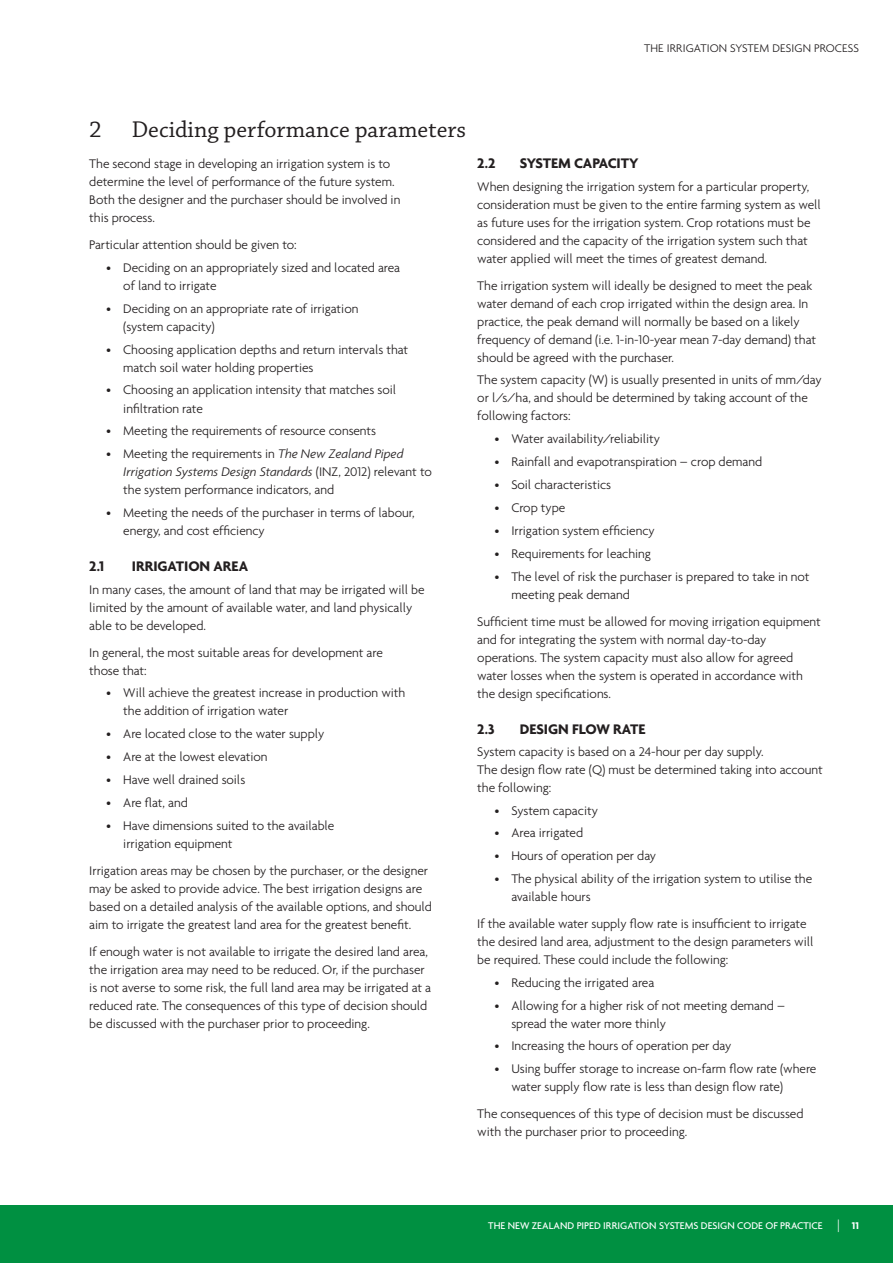
<style>
.page{position:relative;width:893px;height:1263px;background:#fff}
.page>*{position:absolute;margin:0;border:0;box-sizing:border-box;transform-origin:0 0}
._2_-_Heading_2{font:24px "Chaparral Pro";color:#231f20}
.Subheads_in_Copy{font:700 15px "Agenda";letter-spacing:-.005em;color:#231f20}
.Body_Copy_Tech{font:300 13.5px/18px "Agenda";letter-spacing:-.005em;color:#231f20}
.Body_Copy_Bullet_Poi{font:300 13.5px/18px "Agenda";letter-spacing:-.005em;color:#231f20}
.t1{font:300 12px "Agenda";letter-spacing:.01em;color:#231f20}
.t2{font:500 10.5px "Agenda";color:#fff}
.s1{font-style:italic}
.s2{font-weight:300;font-size:13.35px}
.s3{font-weight:700}
</style>
<div class="page">
<div style="left:0;top:1205px;width:893px;height:58px;background:#009041"></div>
<p class="t1" style="left:644px;top:41px;width:216px">THE IRRIGATION SYSTEM DESIGN PROCESS</p>
<p class="_2_-_Heading_2" style="left:89px;top:116px;width:378px">2 Deciding performance parameters</p>
<p class="Body_Copy_Tech" style="left:89px;top:155px;width:313px">The second stage in developing an irrigation system is to determine the level of performance of the future system.<br>Both the designer and the purchaser should be involved in this process.</p>
<p class="Body_Copy_Tech" style="left:89px;top:236px;width:209px">Particular attention should be given to:</p>
<p class="Body_Copy_Tech" style="left:123px;top:258px;width:278px;text-indent:-17px">• Deciding on an appropriately sized and located area of land to irrigate</p>
<p class="Body_Copy_Tech" style="left:123px;top:299px;width:237px;text-indent:-17px">• Deciding on an appropriate rate of irrigation (system capacity)</p>
<p class="Body_Copy_Tech" style="left:123px;top:340px;width:286px;text-indent:-17px">• Choosing application depths and return intervals that match soil water holding properties</p>
<p class="Body_Copy_Tech" style="left:123px;top:381px;width:274px;text-indent:-17px">• Choosing an application intensity that matches soil infiltration rate</p>
<p class="Body_Copy_Tech" style="left:106px;top:422px;width:271px">• Meeting the requirements of resource consents</p>
<p class="Body_Copy_Tech" style="left:123px;top:445px;width:310px;text-indent:-17px">• Meeting the requirements in <span class="s1">The New Zealand Piped<br>Irrigation Systems Design Standards</span> (INZ, 2012) relevant to the system performance indicators, and</p>
<p class="Body_Copy_Tech" style="left:123px;top:504px;width:293px;text-indent:-17px">• Meeting the needs of the purchaser in terms of labour, energy, and cost efficiency</p>
<p class="Subheads_in_Copy" style="left:89px;top:557px;width:17px">2.1</p>
<p class="Subheads_in_Copy" style="left:132px;top:557px;width:118px">IRRIGATION AREA</p>
<p class="Body_Copy_Tech" style="left:89px;top:580px;width:337px">In many cases, the amount of land that may be irrigated will be limited by the amount of available water, and land physically able to be developed.</p>
<p class="Body_Copy_Tech" style="left:89px;top:643px;width:295px">In general, the most suitable areas for development are those that:</p>
<p class="Body_Copy_Tech" style="left:123px;top:684px;width:284px;text-indent:-17px">• Will achieve the greatest increase in production with the addition of irrigation water</p>
<p class="Body_Copy_Tech" style="left:106px;top:724px;width:220px">• Are located close to the water supply</p>
<p class="Body_Copy_Tech" style="left:106px;top:747px;width:163px">• Are at the lowest elevation</p>
<p class="Body_Copy_Tech" style="left:106px;top:770px;width:141px">• Have well drained soils</p>
<p class="Body_Copy_Tech" style="left:106px;top:793px;width:83px">• Are flat, and</p>
<p class="Body_Copy_Tech" style="left:123px;top:816px;width:213px;text-indent:-17px">• Have dimensions suited to the available irrigation equipment</p>
<p class="Body_Copy_Tech" style="left:89px;top:861px;width:344px">Irrigation areas may be chosen by the purchaser, or the designer may be asked to provide advice. The best irrigation designs are based on a detailed analysis of the available options, and should aim to irrigate the greatest land area for the greatest benefit.</p>
<p class="Body_Copy_Tech" style="left:89px;top:942px;width:343px">If enough water is not available to irrigate the desired land area, the irrigation area may need to be reduced. Or, if the purchaser is not averse to some risk, the full land area may be irrigated at a reduced rate. The consequences of this type of decision should be discussed with the purchaser prior to proceeding.</p>
<p class="Subheads_in_Copy" style="left:477px;top:154px;width:19px">2.2</p>
<p class="Subheads_in_Copy" style="left:520px;top:154px;width:120px">SYSTEM CAPACITY</p>
<p class="Body_Copy_Tech" style="left:477px;top:177px;width:345px">When designing the irrigation system for a particular property, consideration must be given to the entire farming system as well as future uses for the irrigation system. Crop rotations must be considered and the capacity of the irrigation system such that water applied will meet the times of greatest demand.</p>
<p class="Body_Copy_Tech" style="left:477px;top:276px;width:340px">The irrigation system will ideally be designed to meet the peak water demand of each crop irrigated within the design area. In practice, the peak demand will normally be based on a likely frequency of demand (i.e. 1-in-10-year mean 7-day demand) that should be agreed with the purchaser.</p>
<p class="Body_Copy_Bullet_Poi" style="left:477px;top:371px;width:346px">The system capacity (W) is usually presented in units of mm/day or ℓ/s/ha, and should be determined by taking account of the following factors:</p>
<p class="Body_Copy_Tech" style="left:494px;top:430px;width:167px">• Water availability/reliability</p>
<p class="Body_Copy_Tech" style="left:494px;top:453px;width:269px">• Rainfall and evapotranspiration – crop demand</p>
<p class="Body_Copy_Tech" style="left:494px;top:475px;width:118px">• Soil characteristics</p>
<p class="Body_Copy_Tech" style="left:494px;top:498px;width:72px">• Crop type</p>
<p class="Body_Copy_Tech" style="left:494px;top:521px;width:162px">• Irrigation system efficiency</p>
<p class="Body_Copy_Tech" style="left:494px;top:544px;width:158px">• Requirements for leaching</p>
<p class="Body_Copy_Tech" style="left:511px;top:567px;width:300px;text-indent:-17px">• The level of risk the purchaser is prepared to take in not meeting peak demand</p>
<p class="Body_Copy_Tech" style="left:477px;top:612px;width:345px">Sufficient time must be allowed for moving irrigation equipment and for integrating the system with normal day-to-day operations. The system capacity must also allow for agreed water losses when the system is operated in accordance with the design specifications.</p>
<p class="Subheads_in_Copy" style="left:477px;top:719px;width:19px">2.3</p>
<p class="Subheads_in_Copy" style="left:520px;top:719px;width:127px">DESIGN FLOW RATE</p>
<p class="Body_Copy_Tech" style="left:477px;top:742px;width:347px">System capacity is based on a 24-hour per day supply.<br>The design flow rate (Q) must be determined taking into account the following:</p>
<p class="Body_Copy_Tech" style="left:494px;top:801px;width:105px">• System capacity</p>
<p class="Body_Copy_Tech" style="left:494px;top:824px;width:90px">• Area irrigated</p>
<p class="Body_Copy_Tech" style="left:494px;top:847px;width:163px">• Hours of operation per day</p>
<p class="Body_Copy_Tech" style="left:511px;top:870px;width:302px;text-indent:-17px">• The physical ability of the irrigation system to utilise the available hours</p>
<p class="Body_Copy_Tech" style="left:477px;top:915px;width:338px">If the available water supply flow rate is insufficient to irrigate the desired land area, adjustment to the design parameters will be required. These could include the following:</p>
<p class="Body_Copy_Tech" style="left:494px;top:973px;width:162px">• Reducing the irrigated area</p>
<p class="Body_Copy_Tech" style="left:511px;top:996px;width:275px;text-indent:-17px">• Allowing for a higher risk of not meeting demand – spread the water more thinly</p>
<p class="Body_Copy_Tech" style="left:494px;top:1037px;width:239px">• Increasing the hours of operation per day</p>
<p class="Body_Copy_Tech" style="left:511px;top:1060px;width:307px;text-indent:-17px">• Using buffer storage to increase on-farm flow rate (where water supply flow rate is less than design flow rate)</p>
<p class="Body_Copy_Tech" style="left:477px;top:1105px;width:328px">The consequences of this type of decision must be discussed with the purchaser prior to proceeding.</p>
<p class="t2" style="left:488px;top:1219px;width:372px">THE NEW ZEALAND PIPED IRRIGATION SYSTEMS DESIGN CODE OF PRACTICE <span class="s2">|</span> <span class="s3">11</span></p>
</div>
